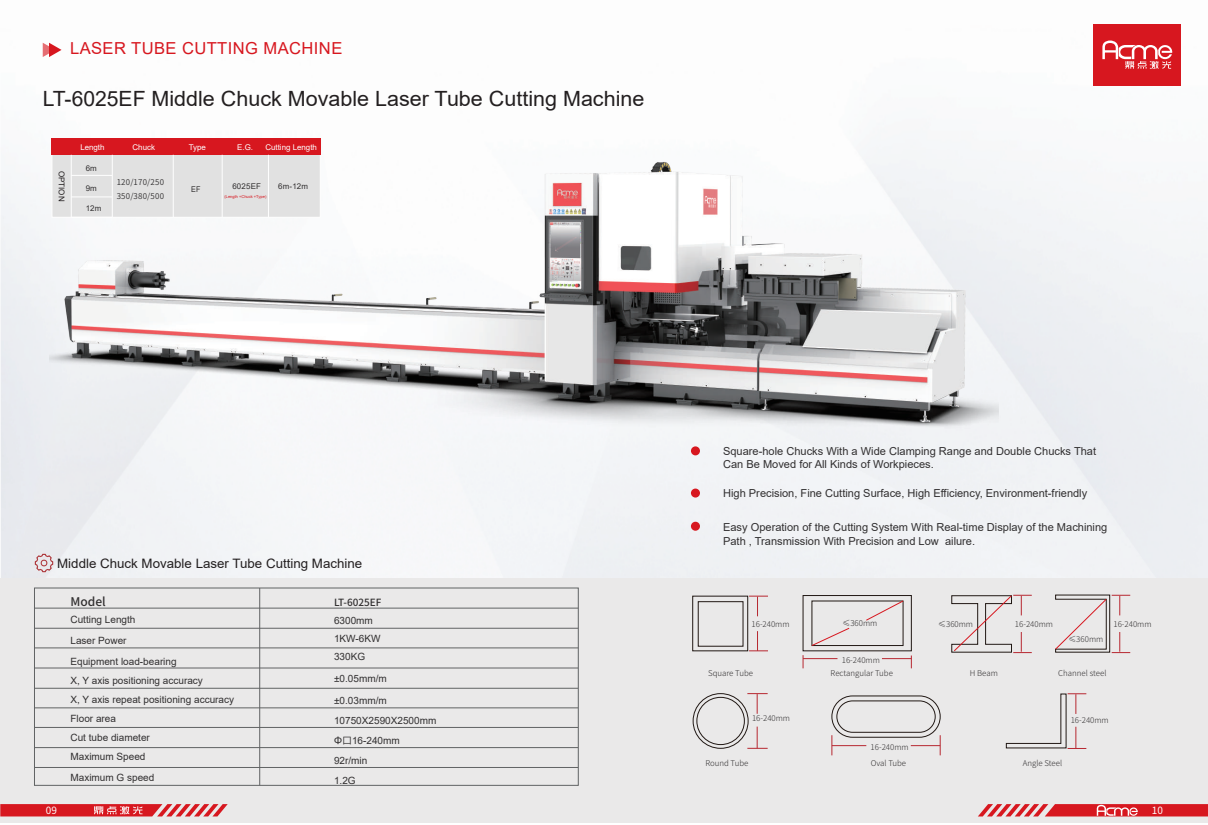
<style>
.page{position:relative;width:1208px;height:825px;background:#fff}
.page>*{position:absolute;margin:0;border:0;box-sizing:border-box;transform-origin:0 0}
.t1{font:21px "Arial";color:#231f20}
.t2{font:16.5px "Arial";letter-spacing:.025em;color:#d7171f}
.t3{font:13px "Arial";color:#231f20}
.t4{font:500 12px "Source Han Sans CN";color:#312f30}
.t5{font:11px/13.2px "Arial";color:#312f30}
.t6{font:10px/19px "Arial";color:#312f30}
.t7{font:10px "Source Han Sans CN";color:#fff}
.t8{font:500 9.9px "Source Han Sans CN";color:#312f30}
.t9{font:8px "Arial";color:#231f20}
.t10{font:300 7.9px "Source Han Sans CN";color:#312f30}
.t11{font:7.9px "Arial";color:#fff}
.t12{font:7.9px/14px "Source Han Sans CN";letter-spacing:.025em;color:#312f30}
.t13{font:7.9px "Arial";letter-spacing:.025em;color:#312f30}
.t14{font:7.9px "Arial";letter-spacing:.025em;color:#312f30;scale:.91 1}
.t15{font:4px "Arial";color:#d7171f}
.s1{font-family:"Source Han Sans CN"}
</style>
<div class="page">
<div style="left:0;top:578px;width:1208px;height:244px;background:#eae9e9"></div>
<svg style="left:43px;top:43px;width:19px;height:14px"></svg>
<img style="left:35px;top:553px;width:18px;height:19px">
<hr style="left:34px;top:608px;width:544px;height:1px;background:#616364">
<hr style="left:34px;top:628px;width:544px;height:1px;background:#616364">
<hr style="left:34px;top:648px;width:544px;height:1px;background:#616364">
<hr style="left:34px;top:668px;width:544px;height:1px;background:#616364">
<hr style="left:34px;top:688px;width:544px;height:1px;background:#616364">
<hr style="left:34px;top:708px;width:544px;height:1px;background:#616364">
<hr style="left:34px;top:727px;width:544px;height:1px;background:#616364">
<hr style="left:34px;top:747px;width:544px;height:1px;background:#616364">
<hr style="left:34px;top:767px;width:544px;height:1px;background:#616364">
<hr style="left:259px;top:588px;width:1px;height:197px;background:#616364">
<div style="left:692px;top:596px;width:56px;height:55px;border:1px solid #211814"></div>
<div style="left:698px;top:601px;width:45px;height:45px;border:1px solid #211814"></div>
<svg style="left:749px;top:596px;width:19px;height:20px"></svg>
<svg style="left:749px;top:631px;width:19px;height:21px"></svg>
<div style="left:803px;top:595px;width:108px;height:56px;border:1px solid #211814"></div>
<div style="left:811px;top:601px;width:92px;height:45px;border:1px solid #211814"></div>
<svg style="left:747px;top:693px;width:20px;height:21px"></svg>
<svg style="left:747px;top:726px;width:20px;height:23px"></svg>
<div style="left:693px;top:693px;width:55px;height:55px;border:1px solid #211814;border-radius:50%"></div>
<div style="left:696px;top:697px;width:48px;height:48px;border:1px solid #211814;border-radius:50%"></div>
<div style="left:831px;top:696px;width:109px;height:41px;border:1px solid #211814;border-radius:21px"></div>
<div style="left:836px;top:701px;width:99px;height:31px;border:1px solid #211814;border-radius:16px"></div>
<svg style="left:831px;top:735px;width:1px;height:20px"></svg>
<hr style="left:832px;top:745px;width:34px;height:1px;background:#b72831">
<svg style="left:940px;top:735px;width:1px;height:20px"></svg>
<hr style="left:910px;top:745px;width:30px;height:1px;background:#b72831">
<svg style="left:1006px;top:693px;width:80px;height:56px"></svg>
<svg style="left:803px;top:655px;width:1px;height:13px"></svg>
<hr style="left:803px;top:658px;width:34px;height:1px;background:#b72831">
<svg style="left:882px;top:655px;width:30px;height:13px"></svg>
<svg style="left:865px;top:600px;width:38px;height:21px"></svg>
<svg style="left:811px;top:628px;width:38px;height:18px"></svg>
<svg style="left:951px;top:595px;width:80px;height:58px"></svg>
<svg style="left:1055px;top:595px;width:75px;height:58px"></svg>
<div style="left:691px;top:446px;width:9px;height:9px;background:#d7171f;border-radius:50%"></div>
<div style="left:691px;top:489px;width:9px;height:8px;background:#d7171f;border-radius:50%"></div>
<div style="left:691px;top:522px;width:9px;height:9px;background:#d7171f;border-radius:50%"></div>
<svg style="left:978px;top:804px;width:230px;height:12px;background:#dc474d"></svg>
<svg style="left:0;top:804px;width:228px;height:12px;background:#dc454b"></svg>
<div style="left:1093px;top:24px;width:88px;height:62px;background:#d7171f"></div>
<svg style="left:1102px;top:41px;width:70px;height:28px"></svg>
<img style="left:49px;top:117px;width:950px;height:334px">
<h2 class="t2" style="left:70px;top:37px;width:274px">LASER TUBE CUTTING MACHINE</h2>
<h1 class="t1" style="left:43px;top:85px;width:603px">LT-6025EF Middle Chuck Movable Laser Tube Cutting Machine</h1>
<p class="t9" style="left:67px;top:171px;width:32px;rotate:90deg">OPTION</p>
<p class="t11" style="left:80px;top:142px;width:26px">Length</p>
<p class="t11" style="left:133px;top:142px;width:24px">Chuck</p>
<p class="t11" style="left:265px;top:142px;width:53px">Cutting Length</p>
<p class="t12" style="left:117px;top:175px;width:49px">120/170/250<br>350/380/500</p>
<p class="t11" style="left:189px;top:142px;width:19px">Type</p>
<p class="t11" style="left:237px;top:142px;width:17px">E.G.</p>
<p class="t14" style="left:191px;top:183px;width:12px">EF</p>
<p class="t13" style="left:86px;top:163px;width:13px">6m</p>
<p class="t13" style="left:86px;top:183px;width:13px">9m</p>
<p class="t13" style="left:86px;top:203px;width:17px">12m</p>
<p class="t13" style="left:232px;top:180px;width:30px">6025EF</p>
<p class="t13" style="left:278px;top:180px;width:32px">6m-12m</p>
<p class="t15" style="left:224px;top:194px;width:43px">(Length +Chuck +Type)</p>
<p class="t3" style="left:57px;top:554px;width:307px">Middle Chuck Movable Laser Tube Cutting Machine</p>
<p class="t4" style="left:70px;top:595px;width:37px">Model</p>
<p class="t6" style="left:70px;top:609px;width:108px;line-height:21px">Cutting Length<br>Laser Power<br>Equipment load-bearing</p>
<p class="t6" style="left:70px;top:671px;width:165px">X, Y axis positioning accuracy<br>X, Y axis repeat positioning accuracy<br>Floor area<br>Cut tube diameter<br>Maximum Speed</p>
<p class="t6" style="left:70px;top:768px;width:85px">Maximum G speed</p>
<p class="t8" style="left:334px;top:596px;width:49px">LT-6025EF</p>
<p class="t6" style="left:334px;top:611px;width:48px;line-height:18px">6300mm<br>1KW-6KW<br>330KG</p>
<p class="t6" style="left:334px;top:667px;width:54px;line-height:22px">±0.05mm/m ±0.03mm/m</p>
<p class="t6" style="left:334px;top:710px;width:104px;line-height:20px">10750X2590X2500mm<br>Φ<span class="s1">口</span>16-240mm<br>92r/min<br>1.2G</p>
<p class="t5" style="left:723px;top:444px;width:374px">Square-hole Chucks With a Wide Clamping Range and Double Chucks That<br>Can Be Moved for All Kinds of Workpieces.</p>
<p class="t5" style="left:723px;top:487px;width:366px">High Precision, Fine Cutting Surface, High Efficiency, Environment-friendly</p>
<p class="t5" style="left:723px;top:521px;width:386px">Easy Operation of the Cutting System With Real-time Display of the Machining<br>Path , Transmission With Precision and Low ailure.</p>
<p class="t10" style="left:842px;top:619px;width:36px">≤360mm</p>
<p class="t10" style="left:841px;top:655px;width:40px">16-240mm</p>
<p class="t10" style="left:751px;top:619px;width:40px">16-240mm</p>
<p class="t10" style="left:938px;top:619px;width:36px">≤360mm</p>
<p class="t10" style="left:1015px;top:619px;width:40px">16-240mm</p>
<p class="t10" style="left:1113px;top:619px;width:40px">16-240mm</p>
<p class="t10" style="left:1068px;top:635px;width:36px">≤360mm</p>
<p class="t10" style="left:708px;top:668px;width:47px">Square Tube</p>
<p class="t10" style="left:830px;top:668px;width:64px">Rectangular Tube</p>
<p class="t10" style="left:969px;top:668px;width:30px">H Beam</p>
<p class="t10" style="left:1058px;top:668px;width:50px">Channel steel</p>
<p class="t10" style="left:752px;top:714px;width:40px">16-240mm</p>
<p class="t10" style="left:870px;top:742px;width:40px">16-240mm</p>
<p class="t10" style="left:705px;top:758px;width:45px">Round Tube</p>
<p class="t10" style="left:870px;top:758px;width:37px">Oval Tube</p>
<p class="t10" style="left:1022px;top:758px;width:41px">Angle Steel</p>
<p class="t10" style="left:1070px;top:716px;width:40px">16-240mm</p>
<p class="t7" style="left:46px;top:805px;width:13px">09</p>
<p class="t7" style="left:1151px;top:804px;width:13px">10</p>
</div>
